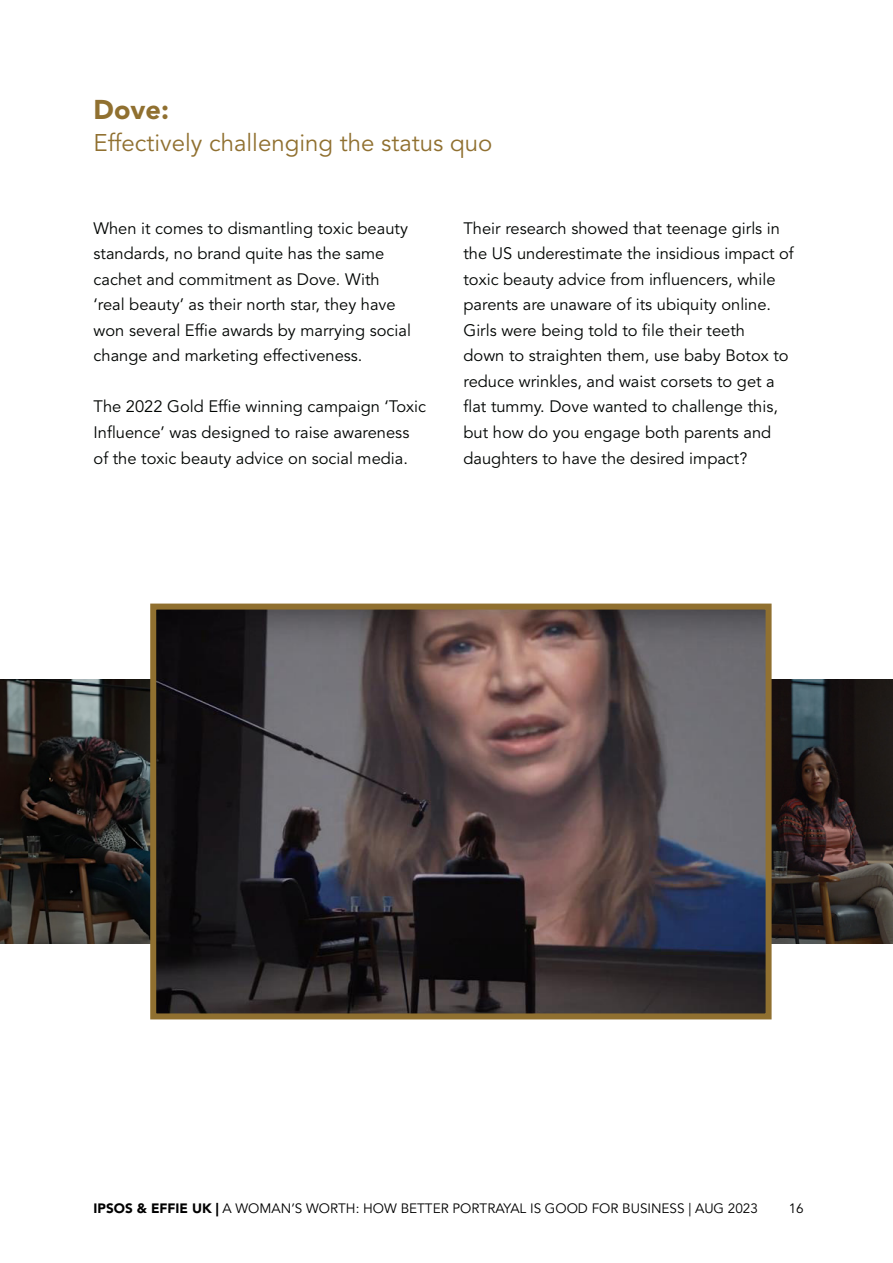
<style>
.page{position:relative;width:893px;height:1263px;background:#fff}
.page>*{position:absolute;margin:0;border:0;box-sizing:border-box;transform-origin:0 0}
._11pt_Subheading{font:900 27px "Avenir LT Std";color:#907030}
._11pt_Subheading-2{font:24px "Avenir LT Std";color:#907030}
._11pt_Bodytext{font:16.5px/25.5px "Avenir LT Std";color:#000402}
.t1{font:13.5px "Avenir LT Std";color:#000}
.s1{font-weight:900}
</style>
<div class="page">
<img style="left:772px;top:679px;width:121px;height:265px">
<img style="left:0;top:679px;width:150px;height:265px">
<img style="left:157px;top:610px;width:608px;height:402px">
<div style="left:150px;top:603px;width:622px;height:416px;border:6px solid #907030"></div>
<p class="_11pt_Subheading" style="left:94px;top:93px;width:77px">Dove:</p>
<p class="_11pt_Subheading-2" style="left:94px;top:129px;width:400px">Effectively challenging the status quo</p>
<p class="_11pt_Bodytext" style="left:94px;top:216px;width:319px">When it comes to dismantling toxic beauty standards, no brand quite has the same cachet and commitment as Dove. With ‘real beauty’ as their north star, they have won several Effie awards by marrying social change and marketing effectiveness.</p>
<p class="_11pt_Bodytext" style="left:94px;top:394px;width:334px">The 2022 Gold Effie winning campaign ‘Toxic<br>Influence’ was designed to raise awareness of the toxic beauty advice on social media.</p>
<p class="_11pt_Bodytext" style="left:463px;top:216px;width:332px">Their research showed that teenage girls in the US underestimate the insidious impact of toxic beauty advice from influencers, while parents are unaware of its ubiquity online.<br>Girls were being told to file their teeth<br>down to straighten them, use baby Botox to reduce wrinkles, and waist corsets to get a flat tummy. Dove wanted to challenge this, but how do you engage both parents and daughters to have the desired impact?</p>
<p class="t1" style="left:94px;top:1201px;width:666px"><span class="s1">IPSOS &amp; EFFIE UK |</span> A WOMAN’S WORTH: HOW BETTER PORTRAYAL IS GOOD FOR BUSINESS | AUG 2023</p>
<p class="t1" style="left:789px;top:1201px;width:17px">16</p>
</div>
